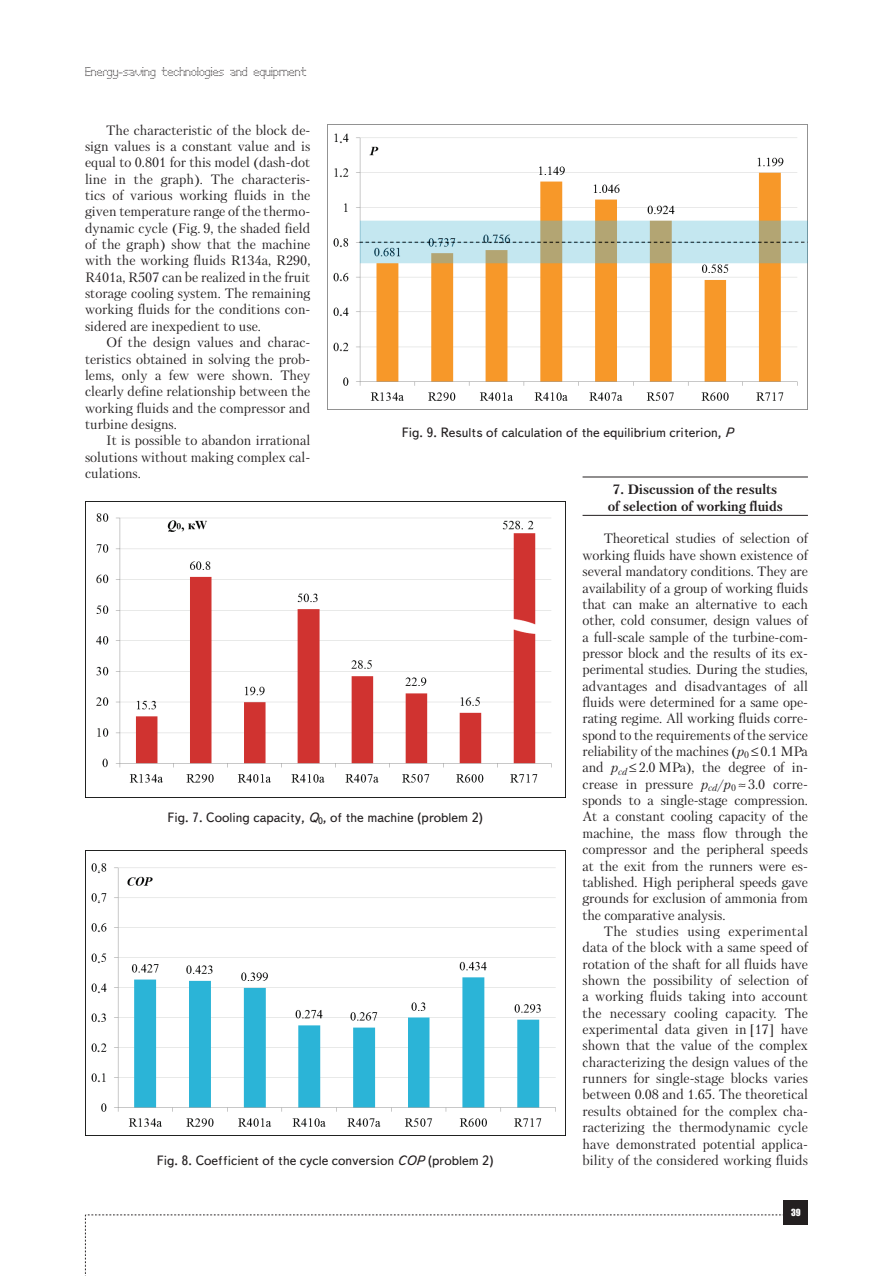
<style>
.page{position:relative;width:893px;height:1276px;background:#fff}
.page>*{position:absolute;margin:0;border:0;box-sizing:border-box;transform-origin:0 0}
.t1{font:14.1px/29.8px "Myriad Pro";color:#231f20;text-align:justify}
.t2{font:13.5px/16.4px "Petersburg C";color:#231f20}
.t3{font:13.5px "Text Book C";color:#231f20}
.t4{font:700 13.5px/16.4px "Petersburg C";color:#231f20;text-align:center}
.t5{font:12px "Perfo C";letter-spacing:.015em;color:#231f20}
.t6{font:9px "Impact";color:#fff}
.s1{font-style:italic}
</style>
<div class="page">
<svg style="left:85px;top:1214px;width:699px;height:62px"></svg>
<div style="left:784px;top:1200px;width:24px;height:24px;background:#231f20"></div>
<hr style="left:583px;top:476px;width:225px;height:1px;background:#231f20">
<hr style="left:583px;top:515px;width:225px;height:1px;background:#231f20">
<img style="left:85px;top:501px;width:481px;height:296px">
<img style="left:85px;top:851px;width:481px;height:284px">
<svg style="left:97px;top:870px;width:4px;height:6px"></svg>
<svg style="left:97px;top:900px;width:4px;height:6px"></svg>
<svg style="left:97px;top:930px;width:4px;height:6px"></svg>
<svg style="left:97px;top:960px;width:4px;height:6px"></svg>
<svg style="left:97px;top:990px;width:4px;height:6px"></svg>
<svg style="left:97px;top:1020px;width:4px;height:6px"></svg>
<svg style="left:97px;top:1050px;width:4px;height:6px"></svg>
<svg style="left:98px;top:1080px;width:3px;height:5px"></svg>
<img style="left:327px;top:124px;width:481px;height:285px">
<svg style="left:340px;top:140px;width:3px;height:6px"></svg>
<svg style="left:340px;top:175px;width:3px;height:6px"></svg>
<svg style="left:340px;top:245px;width:3px;height:5px"></svg>
<svg style="left:340px;top:279px;width:3px;height:6px"></svg>
<svg style="left:340px;top:314px;width:3px;height:6px"></svg>
<svg style="left:340px;top:349px;width:3px;height:6px"></svg>
<p class="t5" style="left:85px;top:65px;width:223px">Energy-saving technologies and equipment</p>
<p class="t2" style="left:85px;top:122px;width:227px;text-indent:21px">The characteristic of the block de&shy;sign values is a constant value and is equal to 0.801 for this model (dash-dot line in the graph). The characteris&shy;tics of various working fluids in the given temperature range of the thermo&shy;dynamic cycle (Fig. 9, the shaded field of the graph) show that the machine with the working fluids R134a, R290, R401a, R507 can be realized in the fruit storage cooling system. The remaining working fluids for the conditions con&shy;sidered are inexpedient to use.</p>
<p class="t2" style="left:85px;top:334px;width:227px;text-align:justify;text-indent:21px">Of the design values and charac&shy;teristics obtained in solving the prob&shy;lems, only a few were shown. They clearly define relationship between the working fluids and the compressor and turbine designs.</p>
<p class="t2" style="left:85px;top:432px;width:227px;text-align:justify;text-indent:21px">It is possible to abandon irrational solutions without making complex cal&shy;culations.</p>
<p class="t1" style="left:340px;top:123px;width:4px">.</p>
<p class="t1" style="left:340px;top:157px;width:4px">.</p>
<p class="t1" style="left:340px;top:227px;width:4px">.</p>
<p class="t1" style="left:340px;top:261px;width:4px">.</p>
<p class="t1" style="left:340px;top:296px;width:4px">.</p>
<p class="t1" style="left:340px;top:331px;width:4px">.</p>
<p class="t3" style="left:402px;top:425px;width:333px">Fig. 9. Results of calculation of the equilibrium criterion, <span class="s1">P</span></p>
<p class="t1" style="left:97px;top:853px;width:5px">. . . . . . . .</p>
<p class="t3" style="left:167px;top:810px;width:317px">Fig. 7. Cooling capacity, <span class="s1">Q</span><sub>0</sub>, of the machine (problem 2)</p>
<p class="t3" style="left:157px;top:1153px;width:338px">Fig. 8. Coefficient of the cycle conversion <span class="s1">COP</span> (problem 2)</p>
<p class="t4" style="left:608px;top:481px;width:177px">7. Discussion of the results of selection of working fluids</p>
<p class="t2" style="left:583px;top:530px;width:227px;text-indent:21px">Theoretical studies of selection of working fluids have shown existence of several mandatory conditions. They are availability of a group of working fluids that can make an alternative to each other, cold consumer, design values of a full-scale sample of the turbine-com&shy;pressor block and the results of its ex&shy;perimental studies. During the studies, advantages and disadvantages of all fluids were determined for a same ope&shy;rating regime. All working fluids corre&shy;spond to the requirements of the service reliability of the machines (<span class="s1">p</span><sub>0</sub> ≤ 0.1 MPa and <span class="s1">p</span><sub>cd</sub> ≤ 2.0 MPa), the degree of in&shy;crease in pressure <span class="s1">p</span><sub>cd</sub>/<span class="s1">р</span><sub>0</sub> ≈ 3.0 corre&shy;sponds to a single-stage compression.<br>At a constant cooling capacity of the machine, the mass flow through the compressor and the peripheral speeds at the exit from the runners were es&shy;tablished. High peripheral speeds gave grounds for exclusion of ammonia from the comparative analysis.</p>
<p class="t2" style="left:583px;top:923px;width:227px;text-indent:21px">The studies using experimental data of the block with a same speed of rotation of the shaft for all fluids have shown the possibility of selection of a working fluids taking into account the necessary cooling capacity. The experimental data given in [17] have shown that the value of the complex characterizing the design values of the runners for single-stage blocks varies between 0.08 and 1.65. The theoretical results obtained for the complex cha&shy;racterizing the thermodynamic cycle have demonstrated potential applica&shy;bility of the considered working fluids</p>
<p class="t6" style="left:791px;top:1205px;width:11px">39</p>
</div>
